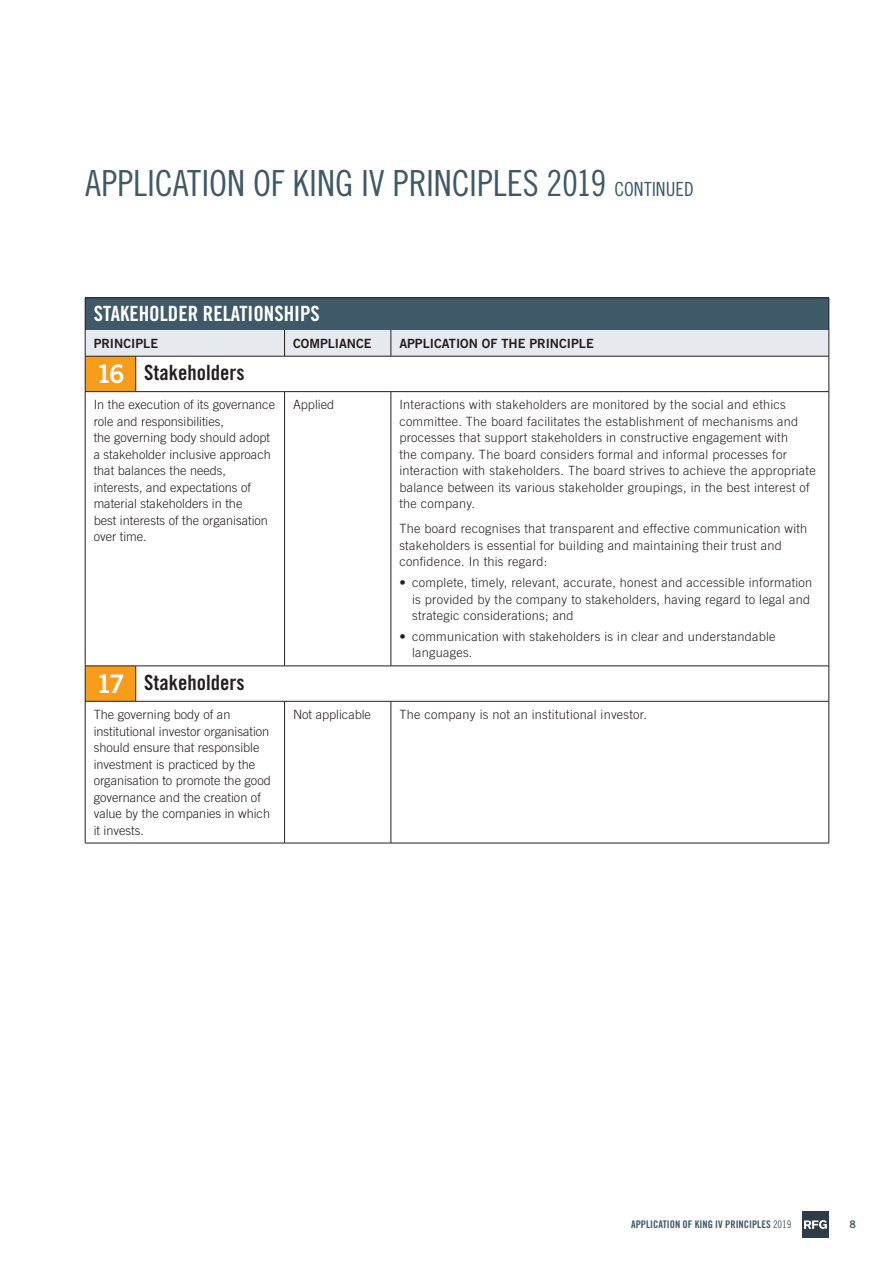
<style>
.page{position:relative;width:893px;height:1263px;background:#fff}
.page>*{position:absolute;margin:0;border:0;box-sizing:border-box;transform-origin:0 0}
.t1{font:36px "Trade Gothic LT Std Cn 18";letter-spacing:-.005em;color:#405968}
.OrangeBox_Number{font:25.5px "Trade Gothic LT Std Bd 2";color:#fff}
.GreyBanner_Main{font:21px "Trade Gothic LT Std Bd Cn 20";color:#fff}
.Principal_Heading{font:21px "Trade Gothic LT Std Bd Cn 20";color:#231f20}
.Body_copy{font:300 12.75px/16.5px "Trade Gothic LT Std";letter-spacing:.02em;color:#231f20}
.Body_copy-2{font:300 12.75px/16.5px "Trade Gothic LT Std";color:#231f20}
.Column_Headings{font:12.75px "Trade Gothic LT Std Bd 2";color:#231f20}
.t2{font:10.5px "Trade Gothic LT Std Bd Cn 20";color:#405968}
.t3{font:10.5px "Trade Gothic LT Std Bd 2";color:#405968}
.s1{font-size:19.5px}
.s2{font-family:"Trade Gothic LT Std Cn 18"}
</style>
<div class="page">
<div style="left:85px;top:298px;width:744px;height:32px;background:#405968"></div>
<hr style="left:85px;top:701px;width:1px;height:142px;background:#231f20">
<hr style="left:284px;top:701px;width:1px;height:142px;background:#231f20">
<hr style="left:391px;top:701px;width:1px;height:142px;background:#231f20">
<hr style="left:829px;top:701px;width:1px;height:142px;background:#231f20">
<hr style="left:85px;top:843px;width:51px;height:1px;background:#231f20">
<hr style="left:136px;top:843px;width:149px;height:1px;background:#231f20">
<hr style="left:285px;top:843px;width:106px;height:1px;background:#231f20">
<hr style="left:391px;top:843px;width:438px;height:1px;background:#231f20">
<svg style="left:85px;top:330px;width:745px;height:371px"></svg>
<hr style="left:85px;top:298px;width:1px;height:32px;background:#231f20">
<hr style="left:829px;top:298px;width:1px;height:32px;background:#231f20">
<hr style="left:85px;top:298px;width:51px;height:1px;background:#231f20">
<hr style="left:136px;top:298px;width:149px;height:1px;background:#231f20">
<hr style="left:285px;top:298px;width:106px;height:1px;background:#231f20">
<hr style="left:391px;top:298px;width:438px;height:1px;background:#231f20">
<hr style="left:85px;top:356px;width:51px;height:1px;background:#231f20">
<hr style="left:136px;top:356px;width:149px;height:1px;background:#231f20">
<hr style="left:285px;top:356px;width:106px;height:1px;background:#231f20">
<hr style="left:391px;top:356px;width:438px;height:1px;background:#231f20">
<hr style="left:85px;top:666px;width:51px;height:1px;background:#231f20">
<hr style="left:85px;top:666px;width:1px;height:35px;background:#231f20">
<hr style="left:85px;top:701px;width:51px;height:1px;background:#231f20">
<hr style="left:85px;top:356px;width:1px;height:35px;background:#231f20">
<hr style="left:135px;top:356px;width:1px;height:35px;background:#231f20">
<hr style="left:85px;top:391px;width:51px;height:1px;background:#231f20">
<hr style="left:136px;top:666px;width:149px;height:1px;background:#231f20">
<hr style="left:135px;top:666px;width:1px;height:35px;background:#231f20">
<hr style="left:285px;top:666px;width:106px;height:1px;background:#231f20">
<hr style="left:391px;top:666px;width:438px;height:1px;background:#231f20">
<hr style="left:829px;top:666px;width:1px;height:35px;background:#231f20">
<hr style="left:136px;top:701px;width:149px;height:1px;background:#231f20">
<hr style="left:285px;top:701px;width:106px;height:1px;background:#231f20">
<hr style="left:391px;top:701px;width:438px;height:1px;background:#231f20">
<svg style="left:802px;top:1211px;width:27px;height:27px"></svg>
<h1 class="t1" style="left:85px;top:162px;width:610px">APPLICATION OF KING IV PRINCIPLES 2019 <span class="s1">CONTINUED</span></h1>
<p class="GreyBanner_Main" style="left:94px;top:301px;width:228px">STAKEHOLDER RELATIONSHIPS</p>
<p class="Column_Headings" style="left:94px;top:335px;width:66px">PRINCIPLE</p>
<p class="Column_Headings" style="left:293px;top:335px;width:80px">COMPLIANCE</p>
<p class="Column_Headings" style="left:399px;top:335px;width:196px">APPLICATION OF THE PRINCIPLE</p>
<p class="OrangeBox_Number" style="left:96px;top:358px;width:30px">16</p>
<p class="Principal_Heading" style="left:144px;top:360px;width:102px">Stakeholders</p>
<p class="Body_copy-2" style="left:94px;top:396px;width:183px">In the execution of its governance role and responsibilities,<br>the governing body should adopt a stakeholder inclusive approach that balances the needs, interests, and expectations of material stakeholders in the<br>best interests of the organisation over time.</p>
<p class="Body_copy-2" style="left:293px;top:396px;width:43px">Applied</p>
<p class="Body_copy" style="left:399px;top:396px;width:418px">Interactions with stakeholders are monitored by the social and ethics committee. The board facilitates the establishment of mechanisms and processes that support stakeholders in constructive engagement with<br>the company. The board considers formal and informal processes for interaction with stakeholders. The board strives to achieve the appropriate balance between its various stakeholder groupings, in the best interest of the company.</p>
<p class="Body_copy" style="left:399px;top:520px;width:409px">The board recognises that transparent and effective communication with stakeholders is essential for building and maintaining their trust and confidence. In this regard:</p>
<p class="Body_copy" style="left:412px;top:574px;width:402px;text-indent:-13px">• complete, timely, relevant, accurate, honest and accessible information is provided by the company to stakeholders, having regard to legal and strategic considerations; and</p>
<p class="Body_copy" style="left:412px;top:628px;width:365px;text-indent:-13px">• communication with stakeholders is in clear and understandable languages.</p>
<p class="OrangeBox_Number" style="left:96px;top:668px;width:30px">17</p>
<p class="Principal_Heading" style="left:144px;top:669px;width:102px">Stakeholders</p>
<p class="Body_copy-2" style="left:94px;top:706px;width:179px">The governing body of an institutional investor organisation should ensure that responsible investment is practiced by the organisation to promote the good governance and the creation of value by the companies in which it invests.</p>
<p class="Body_copy-2" style="left:293px;top:706px;width:79px">Not applicable</p>
<p class="Body_copy" style="left:399px;top:706px;width:249px">The company is not an institutional investor.</p>
<p class="t2" style="left:631px;top:1218px;width:162px">APPLICATION OF KING IV PRINCIPLES <span class="s2">2019</span></p>
<p class="t3" style="left:849px;top:1218px;width:8px">8</p>
</div>
